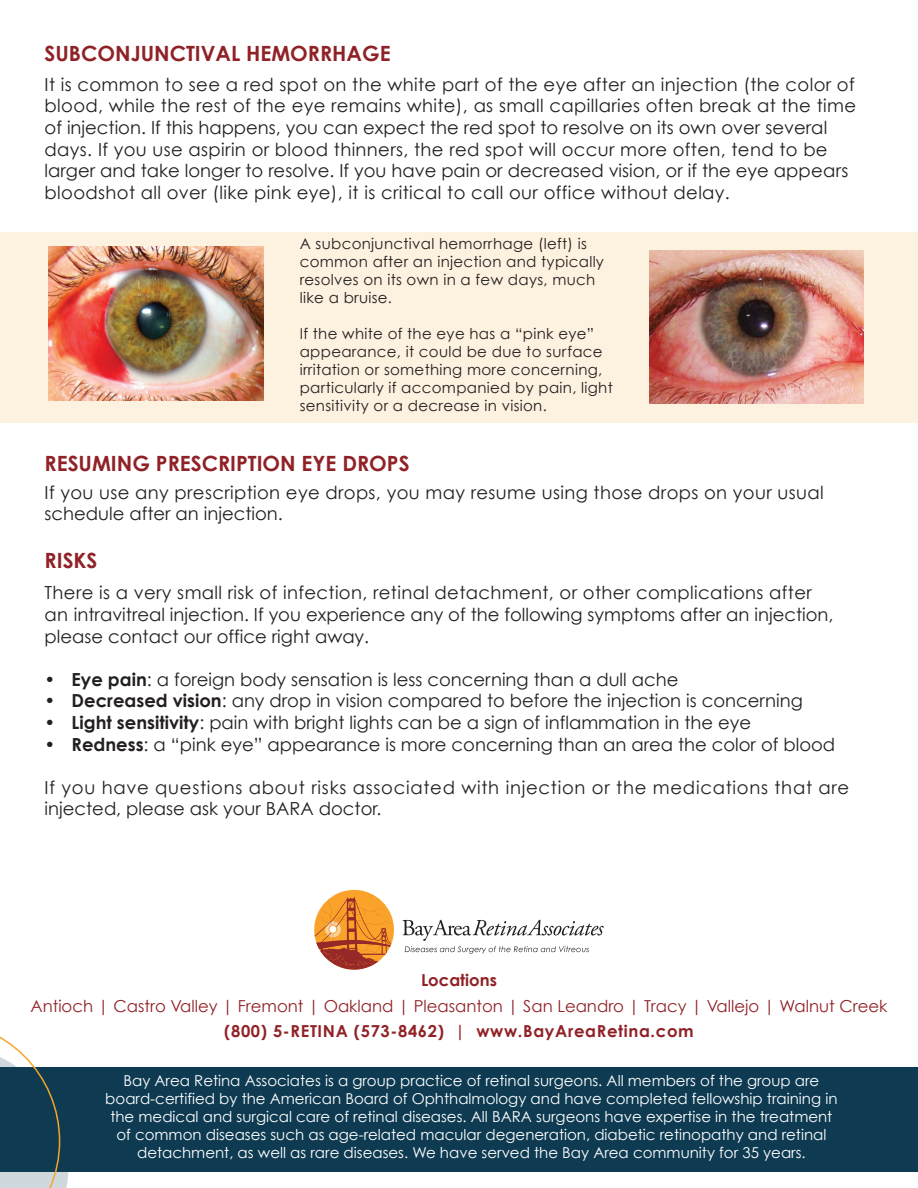
<style>
.page{position:relative;width:918px;height:1188px;background:#fff}
.page>*{position:absolute;margin:0;border:0;box-sizing:border-box;transform-origin:0 0}
.t1{font:700 21px "Century Gothic";color:#902227}
.t2{font:18px/21.6px "Century Gothic";letter-spacing:.02em;color:#231f20}
.t3{font:18px/21.6px "Century Gothic";color:#231f20}
.t4{font:18px/21.6px "Century Gothic";letter-spacing:.04em;color:#231f20}
.t5{font:16.5px "Century Gothic";color:#902227}
.t6{font:700 16.5px "Century Gothic";letter-spacing:.04em;color:#902227}
.t7{font:700 16.5px "Century Gothic";color:#902227}
.t8{font:15px/18px "Century Gothic";color:#fff;text-align:center}
.t9{font:15px/18px "Century Gothic";letter-spacing:.02em;color:#231f20}
.s1{font-weight:700}
</style>
<div class="page">
<div style="left:0;top:1067px;width:918px;height:105px;background:#0e3b52"></div>
<svg style="left:0;top:1036px;width:69px;height:152px"></svg>
<div style="left:0;top:232px;width:918px;height:191px;background:#fdf1df"></div>
<img style="left:49px;top:247px;width:215px;height:153px">
<img style="left:649px;top:251px;width:215px;height:153px">
<div style="left:314px;top:890px;width:80px;height:80px;background:#f9a32a;border-radius:50%"></div>
<svg style="left:403px;top:920px;width:201px;height:34px"></svg>
<svg style="left:315px;top:897px;width:78px;height:73px"></svg>
<p class="t1" style="left:45px;top:40px;width:348px">SUBCONJUNCTIVAL HEMORRHAGE</p>
<p class="t2" style="left:45px;top:73px;width:813px">It is common to see a red spot on the white part of the eye after an injection (the color of blood, while the rest of the eye remains white), as small capillaries often break at the time of injection. If this happens, you can expect the red spot to resolve on its own over several days. If you use aspirin or blood thinners, the red spot will occur more often, tend to be larger and take longer to resolve. If you have pain or decreased vision, or if the eye appears bloodshot all over (like pink eye), it is critical to call our office without delay.</p>
<p class="t9" style="left:300px;top:235px;width:306px">A subconjunctival hemorrhage (left) is common after an injection and typically resolves on its own in a few days, much like a bruise.</p>
<p class="t9" style="left:300px;top:325px;width:315px">If the white of the eye has a “pink eye” appearance, it could be due to surface irritation or something more concerning, particularly if accompanied by pain, light sensitivity or a decrease in vision.</p>
<p class="t1" style="left:45px;top:450px;width:366px">RESUMING PRESCRIPTION EYE DROPS</p>
<p class="t2" style="left:45px;top:481px;width:781px">If you use any prescription eye drops, you may resume using those drops on your usual schedule after an injection.</p>
<p class="t1" style="left:45px;top:547px;width:54px">RISKS</p>
<p class="t3" style="left:45px;top:582px;width:790px">There is a very small risk of infection, retinal detachment, or other complications after an intravitreal injection. If you experience any of the following symptoms after an injection, please contact our office right away.</p>
<p class="t3" style="left:45px;top:668px;width:635px"><span class="s1">• Eye pain</span>: a foreign body sensation is less concerning than a dull ache</p>
<p class="t3" style="left:45px;top:690px;width:760px"><span class="s1">• Decreased vision</span>: any drop in vision compared to before the injection is concerning</p>
<p class="t3" style="left:45px;top:711px;width:708px"><span class="s1">• Light sensitivity</span>: pain with bright lights can be a sign of inflammation in the eye</p>
<p class="t3" style="left:45px;top:733px;width:792px"><span class="s1">• Redness</span>: a “pink eye” appearance is more concerning than an area the color of blood</p>
<p class="t4" style="left:45px;top:776px;width:806px">If you have questions about risks associated with injection or the medications that are injected, please ask your BARA doctor.</p>
<p class="t7" style="left:421px;top:970px;width:77px">Locations</p>
<p class="t5" style="left:30px;top:996px;width:859px">Antioch | Castro Valley | Fremont | Oakland | Pleasanton | San Leandro | Tracy | Vallejo | Walnut Creek</p>
<p class="t6" style="left:224px;top:1021px;width:471px">(800) 5-RETINA (573-8462) | www.BayAreaRetina.com</p>
<p class="t8" style="left:105px;top:1072px;width:734px">Bay Area Retina Associates is a group practice of retinal surgeons. All members of the group are board-certified by the American Board of Ophthalmology and have completed fellowship training in the medical and surgical care of retinal diseases. All BARA surgeons have expertise in the treatment of common diseases such as age-related macular degeneration, diabetic retinopathy and retinal detachment, as well as rare diseases. We have served the Bay Area community for 35 years.</p>
</div>
